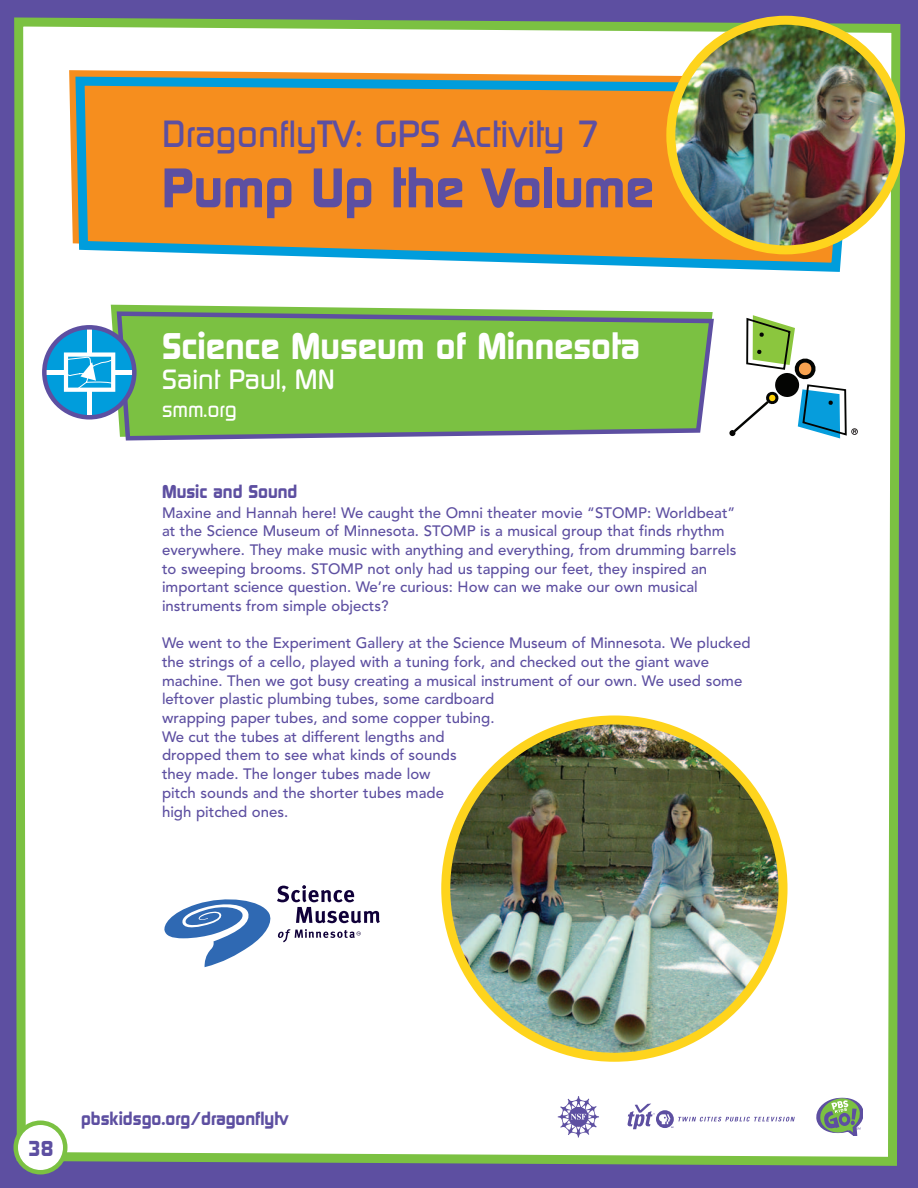
<style>
.page{position:relative;width:918px;height:1188px;background:#5d4fa1}
.page>*{position:absolute;margin:0;border:0;box-sizing:border-box;transform-origin:0 0}
.t1{font:700 54px "Dicot";color:#5d4fa1}
.t2{font:500 36.75px "Dicot";color:#5d4fa1}
.t3{font:700 36px "Dicot";color:#fff}
.t4{font:500 27px "Dicot";color:#fff}
.t5{font:500 21px "Dicot";color:#fff}
.t6{font:700 21px "Dicot";color:#5d4fa1}
.t7{font:700 18px "Dicot";color:#5d4fa1}
.t8{font:500 15px/18.8px "Avenir";color:#5d4fa1}
</style>
<div class="page">
<div style="left:14px;top:17px;width:886px;height:1149px;background:#fff"></div>
<svg style="left:111px;top:305px;width:602px;height:132px;background:#c3e3aa"></svg>
<svg style="left:117px;top:311px;width:597px;height:130px;background:#7ebb52"></svg>
<svg style="left:69px;top:70px;width:597px;height:195px;background:#f9bd7d"></svg>
<svg style="left:42px;top:325px;width:95px;height:95px;background:#5eaecf"></svg>
<svg style="left:75px;top:77px;width:779px;height:195px;background:#da9844"></svg>
<img style="left:666px;top:16px;width:239px;height:238px">
<svg style="left:14px;top:1120px;width:54px;height:54px;background:#c9dac1"></svg>
<img style="left:441px;top:716px;width:347px;height:346px">
<svg style="left:627px;top:1104px;width:168px;height:25px;background:#e6e4f0"></svg>
<svg style="left:815px;top:1096px;width:48px;height:40px"></svg>
<svg style="left:558px;top:1096px;width:41px;height:41px"></svg>
<div style="left:729px;top:430px;width:7px;height:6px;background:#040503;border-radius:50%"></div>
<svg style="left:734px;top:315px;width:124px;height:123px;background:#c2d6cd"></svg>
<svg style="left:164px;top:885px;width:216px;height:82px;background:#c3cee1"></svg>
<h2 class="t2" style="left:162px;top:113px;width:440px">DragonflyTV: GPS Activity 7</h2>
<h1 class="t1" style="left:162px;top:157px;width:494px">Pump Up the Volume</h1>
<h3 class="t3" style="left:162px;top:325px;width:480px">Science Museum of Minnesota</h3>
<h3 class="t4" style="left:162px;top:364px;width:174px">Saint Paul, MN</h3>
<h3 class="t5" style="left:162px;top:398px;width:77px">smm.org</h3>
<p class="t7" style="left:162px;top:481px;width:137px">Music and Sound</p>
<p class="t8" style="left:162px;top:504px;width:576px">Maxine and Hannah here! We caught the Omni theater movie “STOMP: Worldbeat” at the Science Museum of Minnesota. STOMP is a musical group that finds rhythm everywhere. They make music with anything and everything, from drumming barrels to sweeping brooms. STOMP not only had us tapping our feet, they inspired an important science question. We’re curious: How can we make our own musical instruments from simple objects?</p>
<p class="t8" style="left:162px;top:635px;width:590px">We went to the Experiment Gallery at the Science Museum of Minnesota. We plucked the strings of a cello, played with a tuning fork, and checked out the giant wave machine. Then we got busy creating a musical instrument of our own. We used some leftover plastic plumbing tubes, some cardboard<br>wrapping paper tubes, and some copper tubing.<br>We cut the tubes at different lengths and<br>dropped them to see what kinds of sounds<br>they made. The longer tubes made low<br>pitch sounds and the shorter tubes made<br>high pitched ones.</p>
<h3 class="t6" style="left:28px;top:1136px;width:27px">38</h3>
<p class="t7" style="left:81px;top:1108px;width:209px">pbskidsgo.org/dragonflytv</p>
</div>
